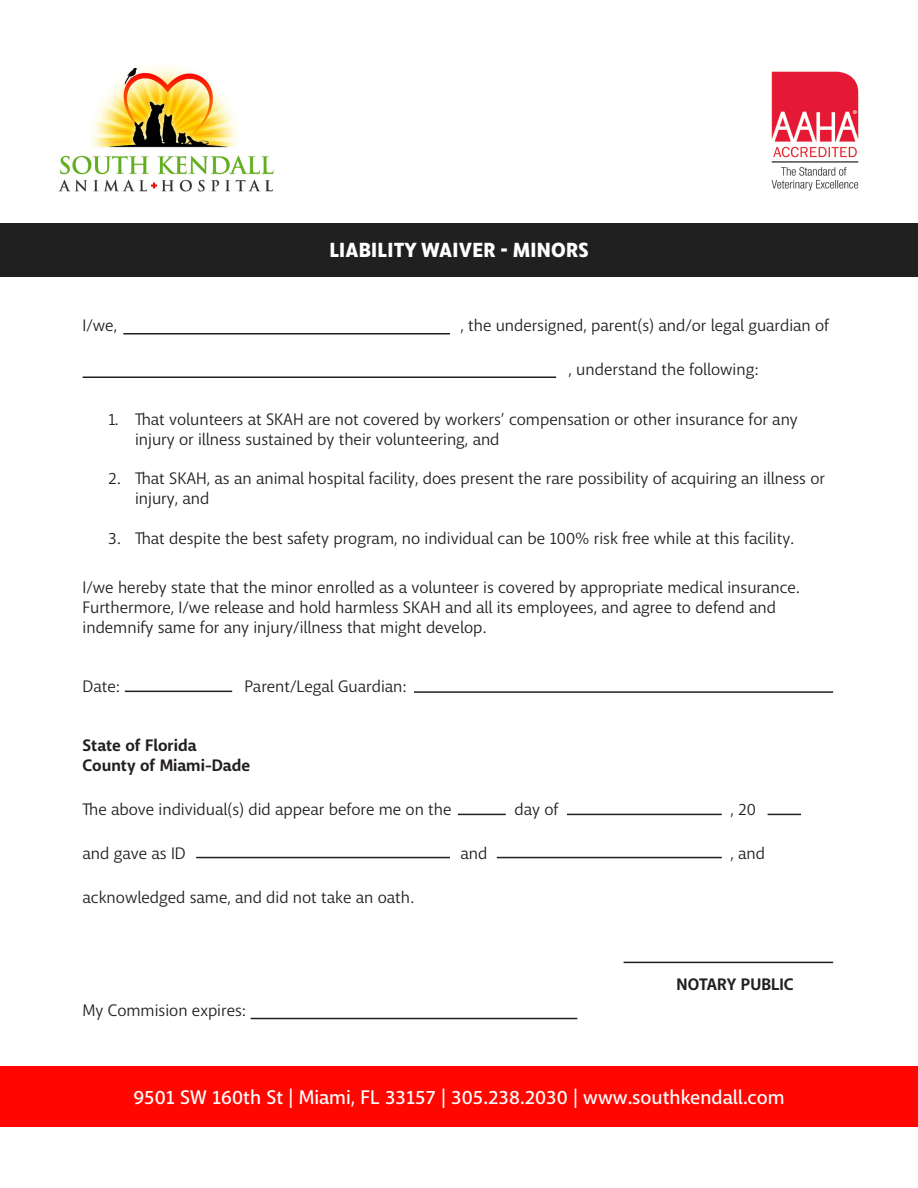
<style>
.page{position:relative;width:918px;height:1188px;background:#fff}
.page>*{position:absolute;margin:0;border:0;box-sizing:border-box;transform-origin:0 0}
.t1{font:700 21px "Ruck Sack";letter-spacing:.01em;color:#fff}
.t2{font:500 19.5px "Macha";color:#fff}
.t3{font:16.5px/19.8px "Macha";color:#231f20}
.t4{font:700 16.5px "Macha";color:#231f20}
</style>
<div class="page">
<img style="left:58px;top:67px;width:216px;height:125px">
<img style="left:771px;top:71px;width:88px;height:120px">
<div style="left:0;top:1066px;width:918px;height:61px;background:#ff0600"></div>
<div style="left:0;top:223px;width:918px;height:54px;background:#202020"></div>
<hr style="left:123px;top:333px;width:327px;height:1px;background:#231f20">
<hr style="left:83px;top:376px;width:473px;height:2px;background:#231f20">
<hr style="left:125px;top:691px;width:107px;height:1px;background:#231f20">
<hr style="left:414px;top:691px;width:419px;height:2px;background:#231f20">
<hr style="left:458px;top:814px;width:48px;height:1px;background:#231f20">
<hr style="left:567px;top:814px;width:155px;height:1px;background:#231f20">
<hr style="left:768px;top:814px;width:33px;height:1px;background:#231f20">
<hr style="left:196px;top:857px;width:254px;height:1px;background:#231f20">
<hr style="left:497px;top:857px;width:225px;height:1px;background:#231f20">
<hr style="left:624px;top:962px;width:209px;height:1px;background:#231f20">
<hr style="left:251px;top:1018px;width:326px;height:1px;background:#231f20">
<p class="t1" style="left:329px;top:235px;width:261px">LIABILITY WAIVER - MINORS</p>
<p class="t3" style="left:83px;top:316px;width:36px">I/we,</p>
<p class="t3" style="left:461px;top:316px;width:370px">, the undersigned, parent(s) and/or legal guardian of</p>
<p class="t3" style="left:569px;top:360px;width:191px">, understand the following:</p>
<p class="t3" style="left:135px;top:410px;width:664px;text-indent:-27px">1. That volunteers at SKAH are not covered by workers’ compensation or other insurance for any injury or illness sustained by their volunteering, and</p>
<p class="t3" style="left:135px;top:469px;width:692px;text-indent:-27px">2. That SKAH, as an animal hospital facility, does present the rare possibility of acquiring an illness or injury, and</p>
<p class="t3" style="left:108px;top:528px;width:687px">3. That despite the best safety program, no individual can be 100% risk free while at this facility.</p>
<p class="t3" style="left:83px;top:578px;width:719px">I/we hereby state that the minor enrolled as a volunteer is covered by appropriate medical insurance.<br>Furthermore, I/we release and hold harmless SKAH and all its employees, and agree to defend and</p>
<p class="t3" style="left:83px;top:617px;width:405px">indemnify same for any injury/illness that might develop.</p>
<p class="t3" style="left:83px;top:677px;width:38px">Date:</p>
<p class="t3" style="left:245px;top:677px;width:163px">Parent/Legal Guardian:</p>
<p class="t4" style="left:83px;top:735px;width:115px">State of Florida</p>
<p class="t4" style="left:83px;top:755px;width:169px">County of Miami-Dade</p>
<p class="t3" style="left:83px;top:800px;width:370px">The above individual(s) did appear before me on the</p>
<p class="t3" style="left:515px;top:800px;width:45px">day of</p>
<p class="t3" style="left:731px;top:800px;width:27px">, 20</p>
<p class="t3" style="left:83px;top:844px;width:105px">and gave as ID</p>
<p class="t3" style="left:461px;top:844px;width:28px">and</p>
<p class="t3" style="left:731px;top:844px;width:36px">, and</p>
<p class="t3" style="left:83px;top:887px;width:333px">acknowledged same, and did not take an oath.</p>
<p class="t3" style="left:83px;top:1001px;width:165px">My Commision expires:</p>
<p class="t4" style="left:677px;top:974px;width:118px">NOTARY PUBLIC</p>
<p class="t2" style="left:133px;top:1085px;width:653px">9501 SW 160th St | Miami, FL 33157 | 305.238.2030 | www.southkendall.com</p>
</div>
